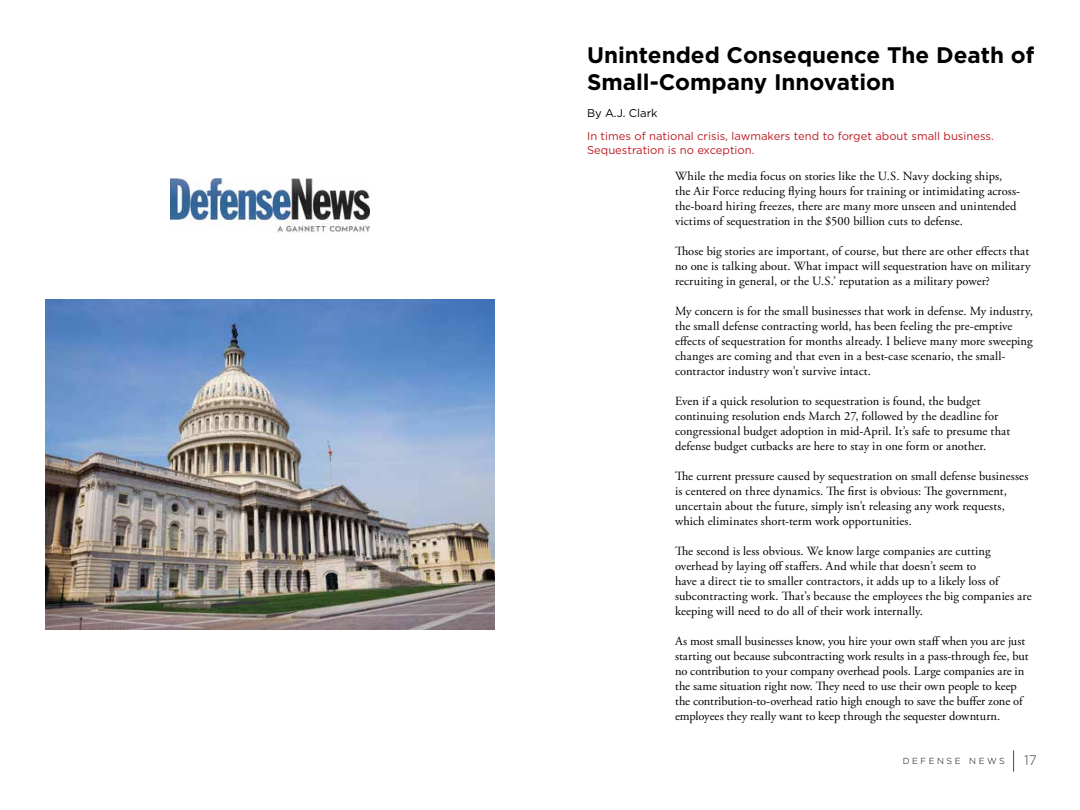
<style>
.page{position:relative;width:1080px;height:810px;background:#fff}
.page>*{position:absolute;margin:0;border:0;box-sizing:border-box;transform-origin:0 0}
.t1{font:700 22.5px/27px "Gotham";color:#000}
.t2{font:300 13.75px "Gotham";color:#414042}
.t3{font:12.5px/15px "Adobe Garamond Pro";letter-spacing:.005em;color:#000}
.t4{font:11.25px/13.5px "Gotham";color:#bd1b21}
.t5{font:11.25px "Gotham";color:#000}
.t6{font:300 8.75px "Gotham";letter-spacing:.285em;color:#000}
</style>
<div class="page">
<svg style="left:1013px;top:750px;width:1px;height:22px"></svg>
<img style="left:171px;top:178px;width:198px;height:54px">
<img style="left:45px;top:300px;width:450px;height:330px">
<h1 class="t1" style="left:587px;top:41px;width:449px">Unintended Consequence The Death of<br>Small-Company Innovation</h1>
<p class="t5" style="left:587px;top:106px;width:72px">By A.J. Clark</p>
<p class="t4" style="left:587px;top:129px;width:408px">In times of national crisis, lawmakers tend to forget about small business.<br>Sequestration is no exception.</p>
<p class="t3" style="left:675px;top:169px;width:347px">While the media focus on stories like the U.S. Navy docking ships, the Air Force reducing flying hours for training or intimidating across&shy;the-board hiring freezes, there are many more unseen and unintended victims of sequestration in the $500 billion cuts to defense.</p>
<p class="t3" style="left:675px;top:244px;width:357px;text-align:justify">Those big stories are important, of course, but there are other effects that no one is talking about. What impact will sequestration have on military recruiting in general, or the U.S.’ reputation as a military power?</p>
<p class="t3" style="left:675px;top:304px;width:360px">My concern is for the small businesses that work in defense. My industry, the small defense contracting world, has been feeling the pre-emptive effects of sequestration for months already. I believe many more sweeping changes are coming and that even in a best-case scenario, the small&shy;contractor industry won’t survive intact.</p>
<p class="t3" style="left:675px;top:394px;width:337px">Even if a quick resolution to sequestration is found, the budget continuing resolution ends March 27, followed by the deadline for congressional budget adoption in mid-April. It’s safe to presume that defense budget cutbacks are here to stay in one form or another.</p>
<p class="t3" style="left:675px;top:469px;width:355px">The current pressure caused by sequestration on small defense businesses is centered on three dynamics. The first is obvious: The government, uncertain about the future, simply isn’t releasing any work requests, which eliminates short-term work opportunities.</p>
<p class="t3" style="left:675px;top:544px;width:358px">The second is less obvious. We know large companies are cutting overhead by laying off staffers. And while that doesn’t seem to<br>have a direct tie to smaller contractors, it adds up to a likely loss of subcontracting work. That’s because the employees the big companies are keeping will need to do all of their work internally.</p>
<p class="t3" style="left:675px;top:634px;width:355px">As most small businesses know, you hire your own staff when you are just starting out because subcontracting work results in a pass-through fee, but no contribution to your company overhead pools. Large companies are in the same situation right now. They need to use their own people to keep the contribution-to-overhead ratio high enough to save the buffer zone of employees they really want to keep through the sequester downturn.</p>
<p class="t6" style="left:903px;top:756px;width:103px">DEFENSE NEWS</p>
<p class="t2" style="left:1024px;top:752px;width:14px">17</p>
</div>
